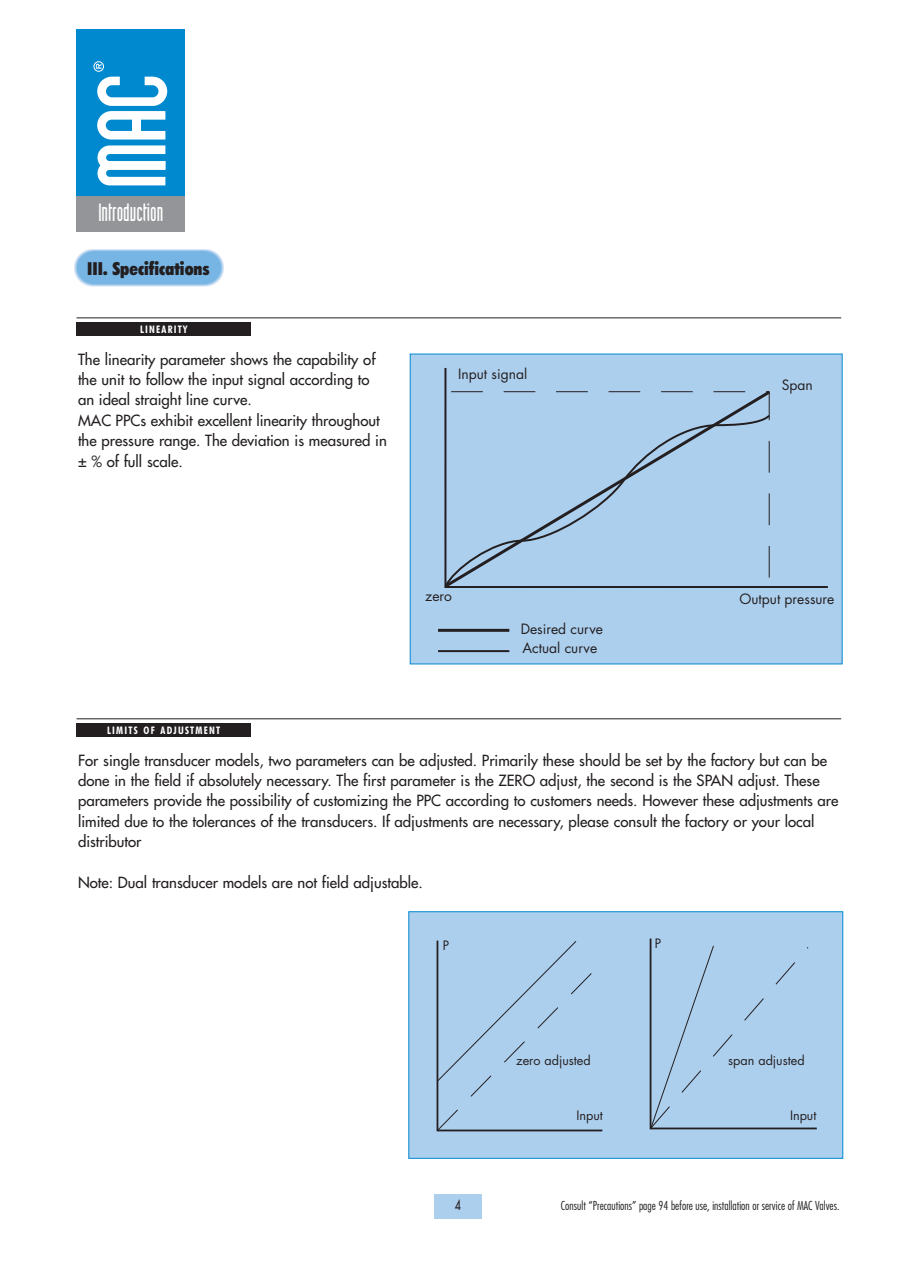
<style>
.page{position:relative;width:918px;height:1263px;background:#fff}
.page>*{position:absolute;margin:0;border:0;box-sizing:border-box;transform-origin:0 0}
.t1{font:24.45px "Industria Solid";color:#fff;scale:.9 1}
.t2{font:900 condensed 18px "Futura BT";color:#231f20}
.t3{font:15px/20.4px "Futura";color:#231f20}
.t4{font:14.1px "Futura";color:#231f20;scale:.75 1}
.t5{font:13.8px/19.4px "Futura";color:#231f20}
.t6{font:12.6px "Futura";color:#231f20}
.t7{font:300 condensed 12px "Futura";letter-spacing:.005em;color:#231f20}
.t8{font:700 condensed 10.5px "Futura BT";letter-spacing:.115em;color:#fff}
</style>
<div class="page">
<div style="left:434px;top:1194px;width:48px;height:24px;background:#adcfee"></div>
<div style="left:77px;top:30px;width:108px;height:167px;background:#0089cf"></div>
<svg style="left:93px;top:61px;width:74px;height:124px"></svg>
<div style="left:132px;top:120px;width:9px;height:11px;background:#fff"></div>
<div style="left:77px;top:196px;width:108px;height:35px;background:#939598"></div>
<svg style="left:74px;top:249px;width:150px;height:37px"></svg>
<svg style="left:75px;top:250px;width:148px;height:36px;background:#82bbe6"></svg>
<div style="left:77px;top:322px;width:174px;height:14px;background:#231f20"></div>
<hr style="left:77px;top:317px;width:764px;height:1px;background:#231f20">
<div style="left:410px;top:354px;width:433px;height:310px;background:#adcfee"></div>
<svg style="left:444px;top:388px;width:329px;height:200px"></svg>
<svg style="left:438px;top:413px;width:334px;height:240px"></svg>
<div style="left:77px;top:723px;width:174px;height:14px;background:#231f20"></div>
<hr style="left:77px;top:718px;width:764px;height:1px;background:#231f20">
<div style="left:408px;top:911px;width:435px;height:248px;background:#adcfee;border:1px solid #0089cf"></div>
<svg style="left:436px;top:946px;width:373px;height:185px"></svg>
<h1 class="t1" style="left:98px;top:203px;width:74px">Introduction</h1>
<p class="t2" style="left:87px;top:260px;width:124px">III. Specifications</p>
<p class="t8" style="left:140px;top:324px;width:48px">LINEARITY</p>
<p class="t3" style="left:78px;top:350px;width:310px">The linearity parameter shows the capability of the unit to follow the input signal according to an ideal straight line curve.<br>MAC PPCs exhibit excellent linearity throughout the pressure range. The deviation is measured in ± % of full scale.</p>
<p class="t5" style="left:458px;top:365px;width:70px">Input signal</p>
<p class="t5" style="left:782px;top:376px;width:33px">Span</p>
<p class="t5" style="left:425px;top:587px;width:28px">zero</p>
<p class="t5" style="left:740px;top:591px;width:96px">Output pressure</p>
<p class="t5" style="left:521px;top:620px;width:84px">Desired curve<br>Actual curve</p>
<p class="t8" style="left:107px;top:725px;width:115px">LIMITS OF ADJUSTMENT</p>
<p class="t3" style="left:78px;top:751px;width:762px">For single transducer models, two parameters can be adjusted. Primarily these should be set by the factory but can be done in the field if absolutely necessary. The first parameter is the ZERO adjust, the second is the SPAN adjust. These parameters provide the possibility of customizing the PPC according to customers needs. However these adjustments are limited due to the tolerances of the transducers. If adjustments are necessary, please consult the factory or your local distributor</p>
<p class="t3" style="left:78px;top:873px;width:346px">Note: Dual transducer models are not field adjustable.</p>
<p class="t6" style="left:443px;top:940px;width:8px">P</p>
<p class="t6" style="left:655px;top:938px;width:8px">P</p>
<p class="t6" style="left:516px;top:1054px;width:76px">zero adjusted</p>
<p class="t6" style="left:728px;top:1054px;width:78px">span adjusted</p>
<p class="t6" style="left:577px;top:1110px;width:28px">Input</p>
<p class="t6" style="left:790px;top:1110px;width:28px">Input</p>
<p class="t4" style="left:455px;top:1197px;width:10px">4</p>
<p class="t7" style="left:561px;top:1200px;width:280px">Consult “Precautions” page 94 before use, installation or service of MAC Valves.</p>
</div>
